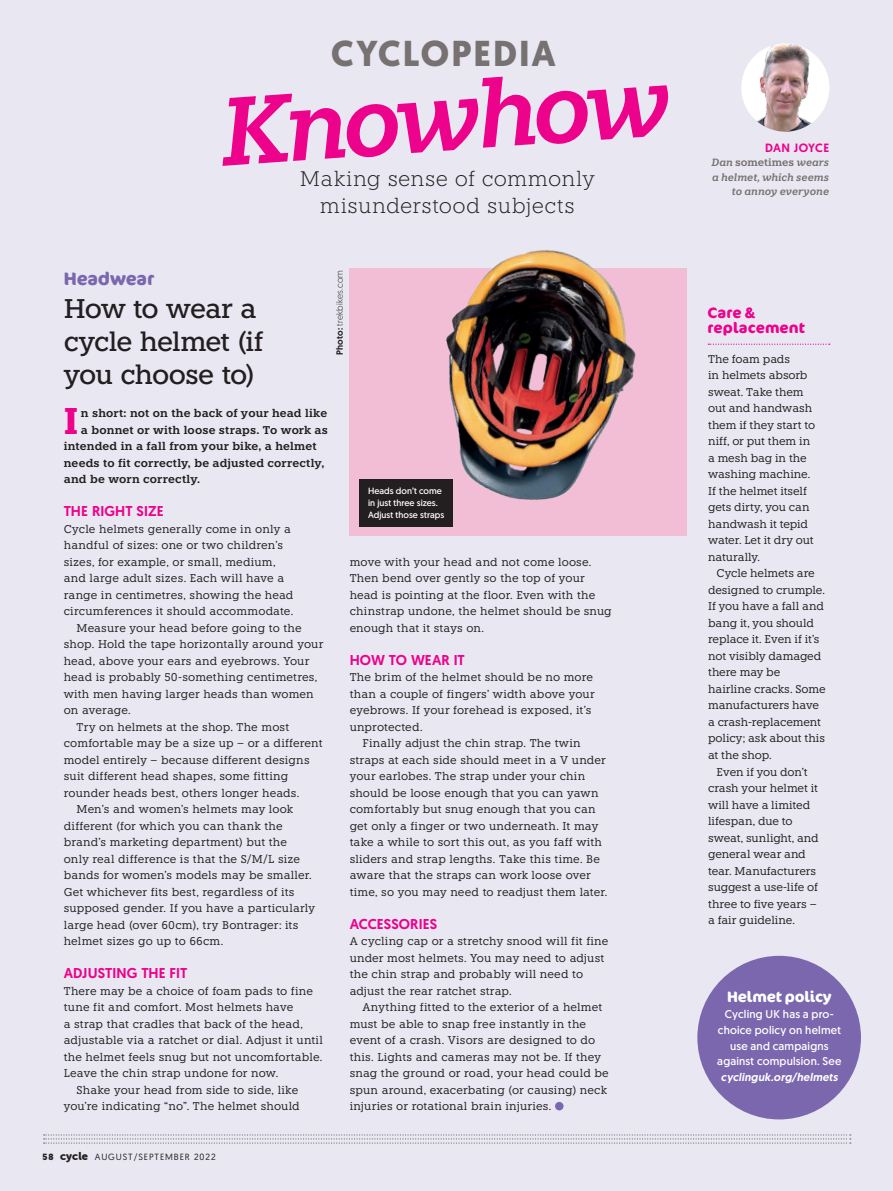
<style>
.page{position:relative;width:893px;height:1191px;background:#e9e7f2}
.page>*{position:absolute;margin:0;border:0;box-sizing:border-box;transform-origin:0 0}
.t1{font:italic 600 96px "Knile";color:#ed028c}
.CTC_GREAT_RIDES_BOXO{font:700 37.2px "Knile";color:#ed028c}
.QandA_-_letter_title{font:700 36px "Geomanist";letter-spacing:.055em;color:#777271}
.CTC_GREAT_RIDES_BOXO-2{font:500 27px/33px "Knile";letter-spacing:-.03em;color:#231f20}
.CTC_GREAT_RIDES_SELL{font:300 21px/27px "Knile";letter-spacing:.015em;color:#231f20;text-align:center}
.CTC_GREAT_RIDES_BOXO-3{font:700 18px "Cocon Pro";letter-spacing:-.005em;color:#7a67ae}
.t2{font:700 15px/15px "Cocon Pro";letter-spacing:.005em;color:#ed028c}
.t3{font:700 15px "Cocon Pro";letter-spacing:-.01em;color:#fff}
.CTC_GREAT_RIDES_BOXO-4{font:500 14.25px "Geomanist";letter-spacing:.005em;color:#ed028c}
.CTC_GREAT_RIDES_INFO{font:500 12px "Geomanist";letter-spacing:.025em;color:#ed028c}
.CTC_GREAT_RIDES_BOXO-5{font:11.25px/16.5px "Knile";letter-spacing:.005em;color:#231f20}
.CTC_GREAT_RIDES_BOXO-6{font:600 11.25px "Knile";letter-spacing:.015em;color:#231f20}
.t4{font:11.25px/15.8px "Geomanist";letter-spacing:.015em;color:#fff;text-align:center}
.CTC_GREAT_RIDES_INFO-2{font:italic 600 10.5px/14.2px "Knile";letter-spacing:-.005em;color:#777271;text-align:right}
.CTC_GREAT_RIDES_BOXO-7{font:9px/12px "Geomanist";letter-spacing:.005em;color:#fff}
.t5{font:9px "Geomanist";letter-spacing:.1em;color:#231f20}
.t6{font:300 9px "Geomanist";letter-spacing:.02em;color:#231f20}
.s1{font-weight:500}
.s2{font-weight:700}
.s3{font-family:"Museo Sans Rounded 900";font-size:11.25px}
.s4{font-style:normal}
.s5{font-weight:500;font-style:italic}
</style>
<div class="page">
<svg style="left:44px;top:1134px;width:807px;height:9px"></svg>
<svg style="left:782px;top:343px;width:48px;height:2px"></svg>
<img style="left:741px;top:43px;width:88px;height:89px;border-radius:44px">
<div style="left:694px;top:952px;width:171px;height:171px;background:#7a67ae;border-radius:50%"></div>
<div style="left:690px;top:948px;width:178px;height:179px;border:8px solid #e9e7f2;border-radius:50%"></div>
<img style="left:349px;top:250px;width:433px;height:286px">
<div style="left:555px;top:1101px;width:8px;height:9px;background:#7a67ae;border-radius:50%"></div>
<div style="left:359px;top:479px;width:94px;height:47px;background:#231f20"></div>
<p class="QandA_-_letter_title" style="left:331px;top:30px;width:226px">CYCLOPEDIA</p>
<p class="t1" style="left:215px;top:73px;width:454px;rotate:-4deg">Knowhow</p>
<p class="CTC_GREAT_RIDES_BOXO-3" style="left:64px;top:266px;width:92px">Headwear</p>
<p class="CTC_GREAT_RIDES_BOXO-2" style="left:64px;top:292px;width:201px">How to wear a cycle helmet (if you choose to)</p>
<p class="CTC_GREAT_RIDES_SELL" style="left:300px;top:165px;width:296px">Making sense of commonly misunderstood subjects</p>
<p class="t6" style="left:334px;top:355px;width:86px;rotate:-90deg"><span class="s1">Photo:</span> trekbikes.com</p>
<p class="CTC_GREAT_RIDES_BOXO" style="left:64px;top:397px;width:16px">I</p>
<p class="CTC_GREAT_RIDES_BOXO-6" style="left:81px;top:406px;width:248px">n short: not on the back of your head like</p>
<p class="CTC_GREAT_RIDES_BOXO-6" style="left:81px;top:423px;width:249px">a bonnet or with loose straps. To work as</p>
<p class="CTC_GREAT_RIDES_BOXO-6" style="left:64px;top:439px;width:254px">intended in a fall from your bike, a helmet</p>
<p class="CTC_GREAT_RIDES_BOXO-6" style="left:64px;top:456px;width:262px">needs to fit correctly, be adjusted correctly,</p>
<p class="CTC_GREAT_RIDES_BOXO-6" style="left:64px;top:472px;width:138px">and be worn correctly.</p>
<p class="CTC_GREAT_RIDES_BOXO-4" style="left:64px;top:502px;width:101px">THE RIGHT SIZE</p>
<p class="CTC_GREAT_RIDES_BOXO-5" style="left:64px;top:520px;width:231px">Cycle helmets generally come in only a handful of sizes: one or two children’s sizes, for example, or small, medium, and large adult sizes. Each will have a range in centimetres, showing the head circumferences it should accommodate.</p>
<p class="CTC_GREAT_RIDES_BOXO-5" style="left:64px;top:619px;width:261px;text-indent:13px">Measure your head before going to the shop. Hold the tape horizontally around your head, above your ears and eyebrows. Your head is probably 50-something centimetres, with men having larger heads than women on average.</p>
<p class="CTC_GREAT_RIDES_BOXO-5" style="left:64px;top:718px;width:260px;text-indent:13px">Try on helmets at the shop. The most comfortable may be a size up – or a different model entirely – because different designs suit different head shapes, some fitting rounder heads best, others longer heads.</p>
<p class="CTC_GREAT_RIDES_BOXO-5" style="left:64px;top:801px;width:253px;text-indent:13px">Men’s and women’s helmets may look different (for which you can thank the brand’s marketing department) but the only real difference is that the S/M/L size bands for women’s models may be smaller.<br>Get whichever fits best, regardless of its supposed gender. If you have a particularly large head (over 60cm), try Bontrager: its helmet sizes go up to 66cm.</p>
<p class="CTC_GREAT_RIDES_BOXO-4" style="left:64px;top:964px;width:125px">ADJUSTING THE FIT</p>
<p class="CTC_GREAT_RIDES_BOXO-5" style="left:64px;top:982px;width:261px">There may be a choice of foam pads to fine tune fit and comfort. Most helmets have<br>a strap that cradles that back of the head, adjustable via a ratchet or dial. Adjust it until the helmet feels snug but not uncomfortable.<br>Leave the chin strap undone for now.</p>
<p class="CTC_GREAT_RIDES_BOXO-5" style="left:64px;top:1081px;width:238px;text-align:right">Shake your head from side to side, like you're indicating “no”. The helmet should</p>
<p class="t5" style="left:43px;top:1150px;width:175px"><span class="s2">58</span> <span class="s3">cycle</span> AUGUST/SEPTEMBER 2022</p>
<p class="CTC_GREAT_RIDES_BOXO-7" style="left:368px;top:484px;width:78px">Heads don’t come in just three sizes.<br>Adjust those straps</p>
<p class="CTC_GREAT_RIDES_BOXO-5" style="left:350px;top:553px;width:264px">move with your head and not come loose.<br>Then bend over gently so the top of your head is pointing at the floor. Even with the chinstrap undone, the helmet should be snug enough that it stays on.</p>
<p class="CTC_GREAT_RIDES_BOXO-4" style="left:350px;top:650px;width:117px">HOW TO WEAR IT</p>
<p class="CTC_GREAT_RIDES_BOXO-5" style="left:350px;top:669px;width:247px">The brim of the helmet should be no more than a couple of fingers’ width above your eyebrows. If your forehead is exposed, it’s unprotected.</p>
<p class="CTC_GREAT_RIDES_BOXO-5" style="left:350px;top:735px;width:259px;text-indent:13px">Finally adjust the chin strap. The twin straps at each side should meet in a V under your earlobes. The strap under your chin should be loose enough that you can yawn comfortably but snug enough that you can get only a finger or two underneath. It may take a while to sort this out, as you faff with sliders and strap lengths. Take this time. Be aware that the straps can work loose over time, so you may need to readjust them later.</p>
<p class="CTC_GREAT_RIDES_BOXO-4" style="left:350px;top:914px;width:89px">ACCESSORIES</p>
<p class="CTC_GREAT_RIDES_BOXO-5" style="left:350px;top:933px;width:260px">A cycling cap or a stretchy snood will fit fine under most helmets. You may need to adjust the chin strap and probably will need to adjust the rear ratchet strap.</p>
<p class="CTC_GREAT_RIDES_BOXO-5" style="left:350px;top:999px;width:261px;text-indent:13px">Anything fitted to the exterior of a helmet must be able to snap free instantly in the event of a crash. Visors are designed to do this. Lights and cameras may not be. If they snag the ground or road, your head could be spun around, exacerbating (or causing) neck injuries or rotational brain injuries.</p>
<p class="CTC_GREAT_RIDES_INFO" style="left:765px;top:140px;width:66px">DAN JOYCE</p>
<p class="CTC_GREAT_RIDES_INFO-2" style="left:711px;top:156px;width:119px">Dan <span class="s4">sometimes</span> wears a helmet, which seems to annoy everyone</p>
<p class="t2" style="left:708px;top:305px;width:99px">Care &amp; replacement</p>
<p class="CTC_GREAT_RIDES_BOXO-5" style="left:708px;top:350px;width:109px">The foam pads<br>in helmets absorb sweat. Take them out and handwash them if they start to niff, or put them in a mesh bag in the washing machine.<br>If the helmet itself gets dirty, you can handwash it tepid water. Let it dry out naturally.</p>
<p class="CTC_GREAT_RIDES_BOXO-5" style="left:708px;top:565px;width:119px;text-indent:9px">Cycle helmets are designed to crumple.<br>If you have a fall and bang it, you should replace it. Even if it’s not visibly damaged there may be hairline cracks. Some manufacturers have a crash-replacement policy; ask about this at the shop.</p>
<p class="CTC_GREAT_RIDES_BOXO-5" style="left:708px;top:763px;width:112px;text-indent:9px">Even if you don’t crash your helmet it will have a limited lifespan, due to sweat, sunlight, and general wear and tear. Manufacturers suggest a use-life of three to five years – a fair guideline.</p>
<p class="t3" style="left:727px;top:986px;width:106px">Helmet policy</p>
<p class="t4" style="left:717px;top:1006px;width:126px">Cycling UK has a pro&shy;choice policy on helmet use and campaigns against compulsion. See <span class="s5">cyclinguk.org/helmets</span></p>
</div>
